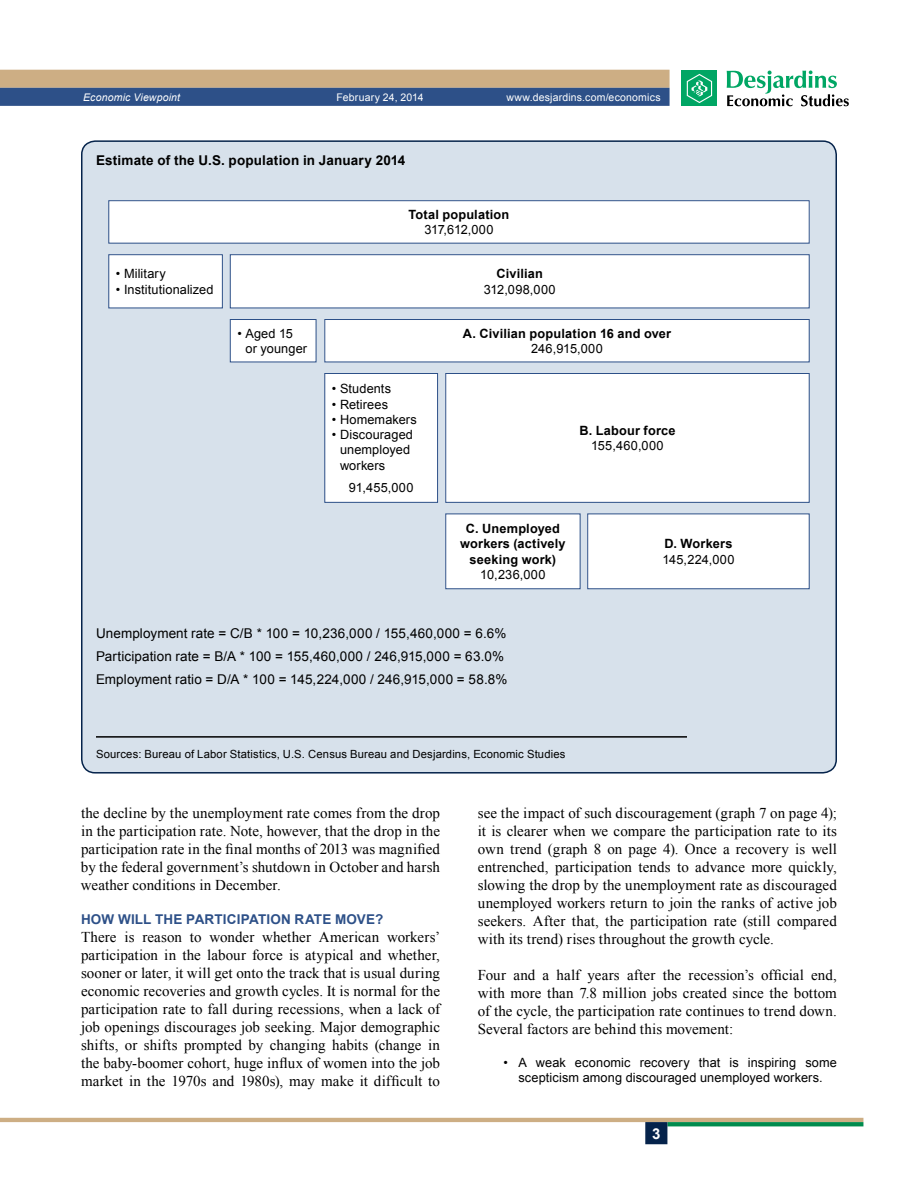
<style>
.page{position:relative;width:918px;height:1188px;background:#fff}
.page>*{position:absolute;margin:0;border:0;box-sizing:border-box;transform-origin:0 0}
.t1{font:15px/18px "Times New Roman";letter-spacing:.005em;color:#000;text-align:justify}
.t2{font:700 15px "Arial";color:#fff}
.t3{font:13.5px/23px "Arial";letter-spacing:.01em;color:#000}
.t4{font:700 13.5px "Arial";letter-spacing:.015em;color:#000}
.t5{font:700 13.5px "Arial";letter-spacing:.015em;color:#2d5088}
.t6{font:12.75px/15.3px "Arial";letter-spacing:.01em;color:#000}
.t7{font:700 12.75px/15.3px "Arial";letter-spacing:.015em;color:#000;text-align:center}
.t8{font:12.75px "Arial";letter-spacing:-.025em;color:#000}
.t9{font:11.25px "Arial";letter-spacing:.015em;color:#000}
.t10{font:10.5px "Arial";letter-spacing:.015em;color:#fff}
.t11{font:italic 10.5px "Arial";letter-spacing:.015em;color:#fff}
</style>
<div class="page">
<hr style="left:0;top:1118px;width:863px;height:4px;background:#cdae84">
<svg style="left:667px;top:1122px;width:196px;height:4px"></svg>
<div style="left:645px;top:1122px;width:22px;height:22px;background:#05234b;border:2px solid #05234b"></div>
<svg style="left:0;top:70px;width:670px;height:36px;background:#7c7f86"></svg>
<div style="left:682px;top:71px;width:35px;height:35px;background:#00a664"></div>
<svg style="left:687px;top:74px;width:25px;height:29px"></svg>
<svg style="left:727px;top:70px;width:122px;height:36px"></svg>
<div style="left:82px;top:141px;width:754px;height:632px;background:#d7e1eb;border-radius:14px"></div>
<hr style="left:96px;top:736px;width:591px;height:2px;background:#000">
<div style="left:109px;top:201px;width:700px;height:42px;background:#fff"></div>
<div style="left:108px;top:200px;width:702px;height:44px;border:1px solid #2d5088"></div>
<div style="left:230px;top:255px;width:579px;height:53px;background:#fff"></div>
<div style="left:230px;top:254px;width:580px;height:54px;border:1px solid #2d5088"></div>
<div style="left:109px;top:255px;width:113px;height:53px;background:#fff"></div>
<div style="left:108px;top:254px;width:115px;height:54px;border:1px solid #2d5088"></div>
<div style="left:325px;top:320px;width:484px;height:42px;background:#fff"></div>
<div style="left:324px;top:319px;width:486px;height:43px;border:1px solid #2d5088"></div>
<div style="left:230px;top:320px;width:86px;height:42px;background:#fff"></div>
<div style="left:230px;top:319px;width:86px;height:43px;border:1px solid #2d5088"></div>
<div style="left:446px;top:374px;width:363px;height:128px;background:#fff"></div>
<div style="left:445px;top:373px;width:365px;height:130px;border:1px solid #2d5088"></div>
<div style="left:325px;top:374px;width:113px;height:128px;background:#fff"></div>
<div style="left:324px;top:373px;width:114px;height:130px;border:1px solid #2d5088"></div>
<div style="left:588px;top:514px;width:221px;height:75px;background:#fff"></div>
<div style="left:587px;top:514px;width:223px;height:75px;border:1px solid #2d5088"></div>
<div style="left:446px;top:514px;width:134px;height:75px;background:#fff"></div>
<div style="left:445px;top:514px;width:135px;height:75px;border:1px solid #2d5088"></div>
<p class="t11" style="left:83px;top:90px;width:99px">Economic Viewpoint</p>
<p class="t10" style="left:337px;top:90px;width:89px">February 24, 2014</p>
<p class="t10" style="left:506px;top:90px;width:156px">www.desjardins.com/economics</p>
<p class="t4" style="left:96px;top:152px;width:311px">Estimate of the U.S. population in January 2014</p>
<p class="t6" style="left:116px;top:266px;width:51px">• Military</p>
<p class="t6" style="left:116px;top:282px;width:99px">• Institutionalized</p>
<p class="t6" style="left:246px;top:326px;width:63px;text-indent:-8px">• Aged 15 or younger</p>
<p class="t7" style="left:409px;top:207px;width:102px">Total population</p>
<p class="t8" style="left:425px;top:221px;width:70px">317,612,000</p>
<p class="t7" style="left:497px;top:267px;width:48px">Civilian</p>
<p class="t6" style="left:484px;top:282px;width:73px">312,098,000</p>
<p class="t6" style="left:332px;top:381px;width:61px">• Students</p>
<p class="t6" style="left:332px;top:397px;width:58px">• Retirees</p>
<p class="t6" style="left:332px;top:412px;width:86px">• Homemakers</p>
<p class="t6" style="left:340px;top:427px;width:75px;text-indent:-8px">• Discouraged unemployed workers</p>
<p class="t6" style="left:349px;top:480px;width:66px">91,455,000</p>
<p class="t7" style="left:463px;top:326px;width:210px">A. Civilian population 16 and over</p>
<p class="t6" style="left:531px;top:341px;width:73px">246,915,000</p>
<p class="t7" style="left:579px;top:423px;width:98px">B. Labour force</p>
<p class="t6" style="left:591px;top:438px;width:74px">155,460,000</p>
<p class="t7" style="left:460px;top:521px;width:107px">C. Unemployed workers (actively seeking work)</p>
<p class="t6" style="left:480px;top:567px;width:67px">10,236,000</p>
<p class="t7" style="left:664px;top:537px;width:70px">D. Workers</p>
<p class="t6" style="left:662px;top:552px;width:74px">145,224,000</p>
<p class="t3" style="left:96px;top:622px;width:413px">Unemployment rate = C/B * 100 = 10,236,000 / 155,460,000 = 6.6%<br>Participation rate = B/A * 100 = 155,460,000 / 246,915,000 = 63.0%<br>Employment ratio = D/A * 100 = 145,224,000 / 246,915,000 = 58.8%</p>
<p class="t9" style="left:96px;top:747px;width:471px">Sources: Bureau of Labor Statistics, U.S. Census Bureau and Desjardins, Economic Studies</p>
<p class="t1" style="left:81px;top:803px;width:361px">the decline by the unemployment rate comes from the drop in the participation rate. Note, however, that the drop in the participation rate in the final months of 2013 was magnified by the federal government’s shutdown in October and harsh weather conditions in December.</p>
<p class="t5" style="left:81px;top:910px;width:304px">How will the participation rate move?</p>
<p class="t1" style="left:81px;top:928px;width:361px">There is reason to wonder whether American workers’ participation in the labour force is atypical and whether, sooner or later, it will get onto the track that is usual during economic recoveries and growth cycles. It is normal for the participation rate to fall during recessions, when a lack of job openings discourages job seeking. Major demographic shifts, or shifts prompted by changing habits (change in the baby-boomer cohort, huge influx of women into the job market in the 1970s and 1980s), may make it difficult to</p>
<p class="t1" style="left:478px;top:803px;width:361px">see the impact of such discouragement (graph 7 on page 4); it is clearer when we compare the participation rate to its own trend (graph 8 on page 4). Once a recovery is well entrenched, participation tends to advance more quickly, slowing the drop by the unemployment rate as discouraged unemployed workers return to join the ranks of active job seekers. After that, the participation rate (still compared with its trend) rises throughout the growth cycle.</p>
<p class="t1" style="left:478px;top:965px;width:361px">Four and a half years after the recession’s official end, with more than 7.8 million jobs created since the bottom of the cycle, the participation rate continues to trend down.<br>Several factors are behind this movement:</p>
<p class="t6" style="left:503px;top:1055px;width:335px;text-align:center">• A weak economic recovery that is inspiring some scepticism among discouraged unemployed workers.</p>
<p class="t2" style="left:652px;top:1124px;width:10px">3</p>
</div>
